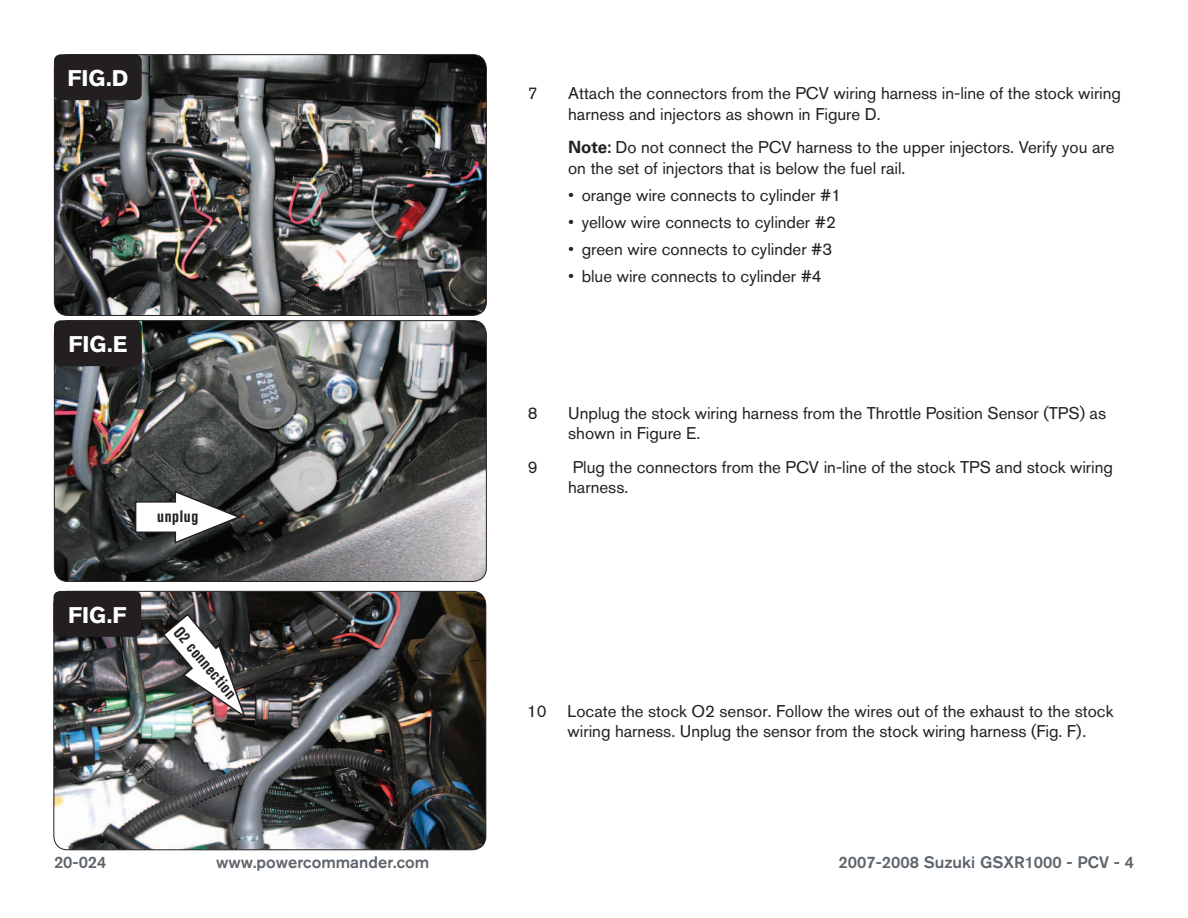
<style>
.page{position:relative;width:1188px;height:918px;background:#fff}
.page>*{position:absolute;margin:0;border:0;box-sizing:border-box;transform-origin:0 0}
.t1{font:700 22.5px "Akzidenz Grotesk BQ";color:#fff}
.Bodycopy{font:16.8px/20.2px "Akzidenz Grotesk BQ";color:#231f20}
.Note{font:16.8px/20.2px "Akzidenz Grotesk BQ";color:#231f20}
.t2{font:500 16.5px "Akzidenz Grotesk BQ";color:#5e656c}
.Callouts{font:700 condensed 16.5px "Akzidenz Grotesk BQ";letter-spacing:.04em;color:#231f20}
.s1{font-family:"Univers";font-weight:700}
.s2{font-family:"Arial"}
</style>
<div class="page">
<img style="left:54px;top:55px;width:432px;height:260px">
<div style="left:54px;top:54px;width:433px;height:262px;border:1px solid #231f20;border-radius:14px"></div>
<div style="left:54px;top:54px;width:88px;height:46px;background:#231f20;border-radius:7px"></div>
<img style="left:54px;top:321px;width:432px;height:260px">
<div style="left:54px;top:320px;width:433px;height:262px;border:1px solid #231f20;border-radius:14px"></div>
<div style="left:54px;top:320px;width:88px;height:46px;background:#231f20;border-radius:7px"></div>
<svg style="left:134px;top:489px;width:109px;height:56px"></svg>
<img style="left:54px;top:591px;width:432px;height:259px">
<div style="left:53px;top:591px;width:433px;height:259px;border:1px solid #231f20;border-radius:14px"></div>
<div style="left:53px;top:591px;width:88px;height:46px;background:#231f20;border-radius:7px"></div>
<img style="left:162px;top:612px;width:85px;height:108px">
<p class="t1" style="left:67px;top:65px;width:62px">FIG.D</p>
<p class="t1" style="left:68px;top:331px;width:61px">FIG.E</p>
<p class="Callouts" style="left:157px;top:507px;width:43px">unplug</p>
<p class="t1" style="left:68px;top:602px;width:60px">FIG.F</p>
<p class="Callouts" style="left:184px;top:623px;width:89px;rotate:50deg">O2 connection</p>
<p class="Bodycopy" style="left:528px;top:83px;width:11px">7</p>
<p class="Bodycopy" style="left:568px;top:83px;width:554px">Attach the connectors from the PCV wiring harness in-line of the stock wiring harness and injectors as shown in Figure D.</p>
<p class="Note" style="left:568px;top:137px;width:548px"><span class="s1">Note:</span> Do not connect the PCV harness to the upper injectors. Verify you are on the set of injectors that is below the fuel rail.</p>
<p class="Bodycopy" style="left:568px;top:184px;width:275px"><span class="s2">•</span> orange wire connects to cylinder #1</p>
<p class="Bodycopy" style="left:568px;top:211px;width:269px"><span class="s2">•</span> yellow wire connects to cylinder #2</p>
<p class="Bodycopy" style="left:568px;top:238px;width:266px"><span class="s2">•</span> green wire connects to cylinder #3</p>
<p class="Bodycopy" style="left:568px;top:265px;width:255px"><span class="s2">•</span> blue wire connects to cylinder #4</p>
<p class="Bodycopy" style="left:528px;top:403px;width:11px">8</p>
<p class="Bodycopy" style="left:568px;top:403px;width:540px">Unplug the stock wiring harness from the Throttle Position Sensor (TPS) as shown in Figure E.</p>
<p class="Bodycopy" style="left:528px;top:457px;width:11px">9</p>
<p class="Bodycopy" style="left:568px;top:457px;width:546px">Plug the connectors from the PCV in-line of the stock TPS and stock wiring harness.</p>
<p class="Bodycopy" style="left:568px;top:701px;width:547px;text-indent:-40px">10 Locate the stock O2 sensor. Follow the wires out of the exhaust to the stock wiring harness. Unplug the sensor from the stock wiring harness (Fig. F).</p>
<p class="t2" style="left:54px;top:852px;width:54px">20-024</p>
<p class="t2" style="left:216px;top:852px;width:215px">www.powercommander.com</p>
<p class="t2" style="left:839px;top:852px;width:297px">2007-2008 Suzuki GSXR1000 - PCV - 4</p>
</div>
